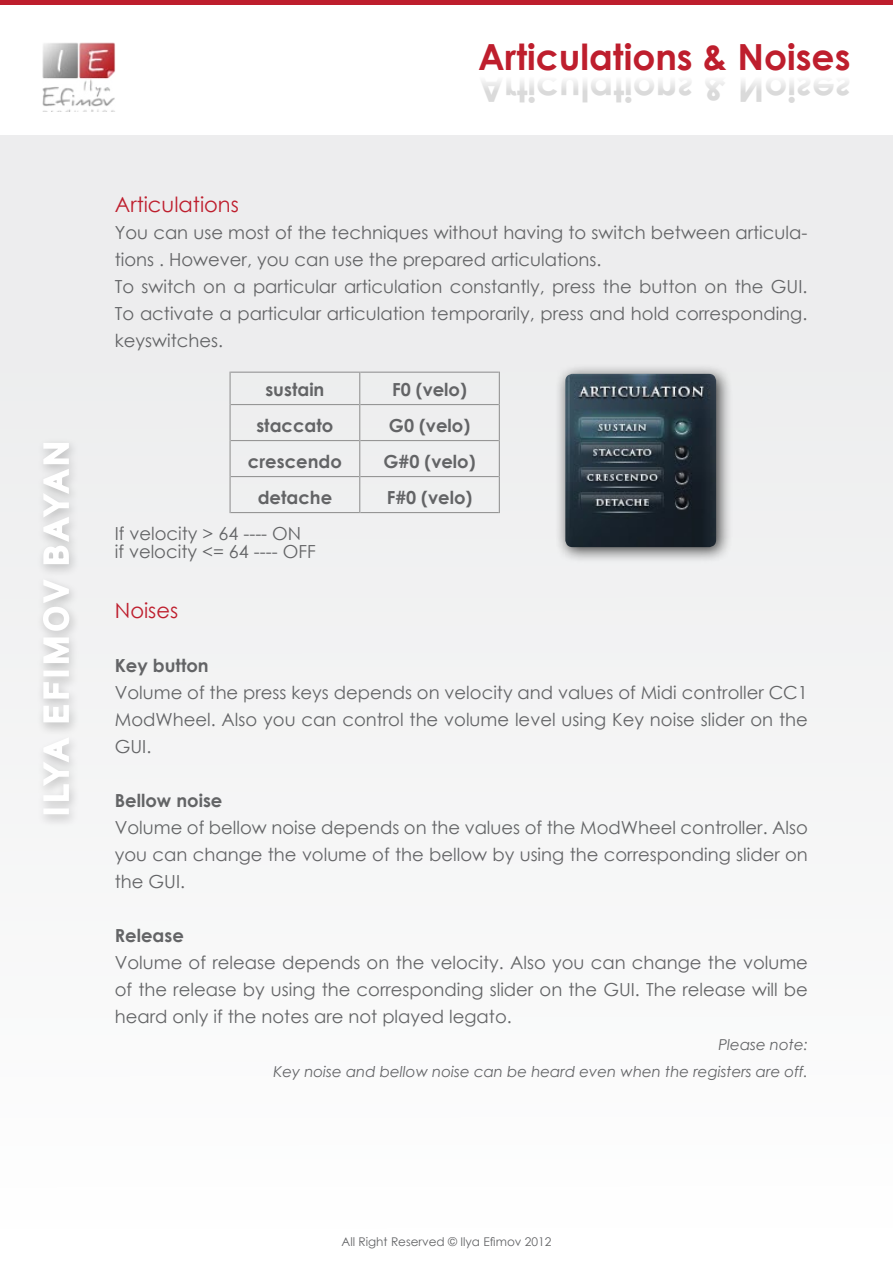
<style>
.page{position:relative;width:893px;height:1263px;background:#fff}
.page>*{position:absolute;margin:0;border:0;box-sizing:border-box;transform-origin:0 0}
.t1{font:700 36px "Century Gothic";color:#be1e2d}
.t2{font:21px "Century Gothic";color:#be1e2d}
.t3{font:18px/27px "Century Gothic";color:#636466;text-align:justify}
.t4{font:700 18px "Century Gothic";color:#636466}
.t5{font:italic 15px/27px "Century Gothic";color:#636466;text-align:right}
.t6{font:12px "Century Gothic";color:#636466}
</style>
<div class="page">
<div style="left:0;top:136px;width:893px;height:1127px;background:#f4f4f4"></div>
<hr style="left:0;top:0;width:893px;height:4px;background:#be1e2d">
<img style="left:43px;top:43px;width:72px;height:68px">
<div style="left:36px;top:436px;width:44px;height:391px;background:#000;opacity:.22"></div>
<div style="left:43px;top:808px;width:26px;height:6px;border:3px solid #fff"></div>
<svg style="left:41px;top:735px;width:30px;height:67px"></svg>
<svg style="left:42px;top:681px;width:28px;height:43px"></svg>
<div style="left:43px;top:671px;width:26px;height:5px;border:3px solid #fff"></div>
<svg style="left:41px;top:441px;width:31px;height:224px"></svg>
<hr style="left:231px;top:372px;width:128px;height:1px;background:#969696">
<hr style="left:230px;top:372px;width:1px;height:33px;background:#969696">
<hr style="left:360px;top:372px;width:139px;height:1px;background:#969696">
<hr style="left:359px;top:372px;width:1px;height:33px;background:#969696">
<hr style="left:499px;top:372px;width:1px;height:33px;background:#969696">
<hr style="left:231px;top:404px;width:128px;height:1px;background:#969696">
<hr style="left:230px;top:405px;width:1px;height:36px;background:#969696">
<hr style="left:360px;top:404px;width:139px;height:1px;background:#969696">
<hr style="left:359px;top:405px;width:1px;height:36px;background:#969696">
<hr style="left:499px;top:405px;width:1px;height:36px;background:#969696">
<hr style="left:231px;top:440px;width:128px;height:1px;background:#969696">
<hr style="left:230px;top:441px;width:1px;height:36px;background:#969696">
<hr style="left:360px;top:440px;width:139px;height:1px;background:#969696">
<hr style="left:359px;top:441px;width:1px;height:36px;background:#969696">
<hr style="left:499px;top:441px;width:1px;height:36px;background:#969696">
<hr style="left:231px;top:476px;width:128px;height:1px;background:#969696">
<hr style="left:230px;top:477px;width:1px;height:36px;background:#969696">
<hr style="left:360px;top:476px;width:139px;height:1px;background:#969696">
<hr style="left:359px;top:477px;width:1px;height:36px;background:#969696">
<hr style="left:499px;top:477px;width:1px;height:36px;background:#969696">
<hr style="left:231px;top:512px;width:128px;height:1px;background:#969696">
<hr style="left:360px;top:512px;width:139px;height:1px;background:#969696">
<div style="left:554px;top:363px;width:179px;height:201px;background:#000;opacity:.75"></div>
<img style="left:565px;top:374px;width:151px;height:173px">
<h1 class="t1" style="left:478px;top:29px;width:374px">Articulations &amp; Noises</h1>
<p class="t2" style="left:115px;top:190px;width:126px">Articulations</p>
<p class="t3" style="left:115px;top:219px;width:694px;text-align:left">You can use most of the techniques without having to switch between articula&shy;tions . However, you can use the prepared articulations.<br>To switch on a particular articulation constantly, press the button on the GUI.<br>To activate a particular articulation temporarily, press and hold corresponding. keyswitches.</p>
<p class="t4" style="left:265px;top:376px;width:61px">sustain</p>
<p class="t4" style="left:392px;top:376px;width:76px">F0 (velo)</p>
<p class="t4" style="left:256px;top:412px;width:79px">staccato</p>
<p class="t4" style="left:389px;top:412px;width:83px">G0 (velo)</p>
<p class="t4" style="left:248px;top:448px;width:95px">crescendo</p>
<p class="t4" style="left:383px;top:448px;width:94px">G#0 (velo)</p>
<p class="t4" style="left:258px;top:484px;width:76px">detache</p>
<p class="t4" style="left:387px;top:484px;width:87px">F#0 (velo)</p>
<p class="t3" style="left:115px;top:524px;width:203px;line-height:18px">If velocity &gt; 64 ---- ON<br>if velocity &lt;= 64 ---- OFF</p>
<p class="t2" style="left:115px;top:596px;width:65px">Noises</p>
<p class="t4" style="left:115px;top:652px;width:95px">Key button</p>
<p class="t3" style="left:115px;top:679px;width:695px">Volume of the press keys depends on velocity and values of Midi controller CC1<br>ModWheel. Also you can control the volume level using Key noise slider on the GUI.</p>
<p class="t4" style="left:115px;top:787px;width:109px">Bellow noise</p>
<p class="t3" style="left:115px;top:814px;width:695px">Volume of bellow noise depends on the values of the ModWheel controller. Also you can change the volume of the bellow by using the corresponding slider on the GUI.</p>
<p class="t4" style="left:115px;top:922px;width:71px">Release</p>
<p class="t3" style="left:115px;top:949px;width:695px">Volume of release depends on the velocity. Also you can change the volume of the release by using the corresponding slider on the GUI. The release will be heard only if the notes are not played legato.</p>
<p class="t5" style="left:273px;top:1031px;width:536px">Please note:<br>Key noise and bellow noise can be heard even when the registers are off.</p>
<p class="t6" style="left:341px;top:1233px;width:211px">All Right Reserved © Ilya Efimov 2012</p>
</div>
